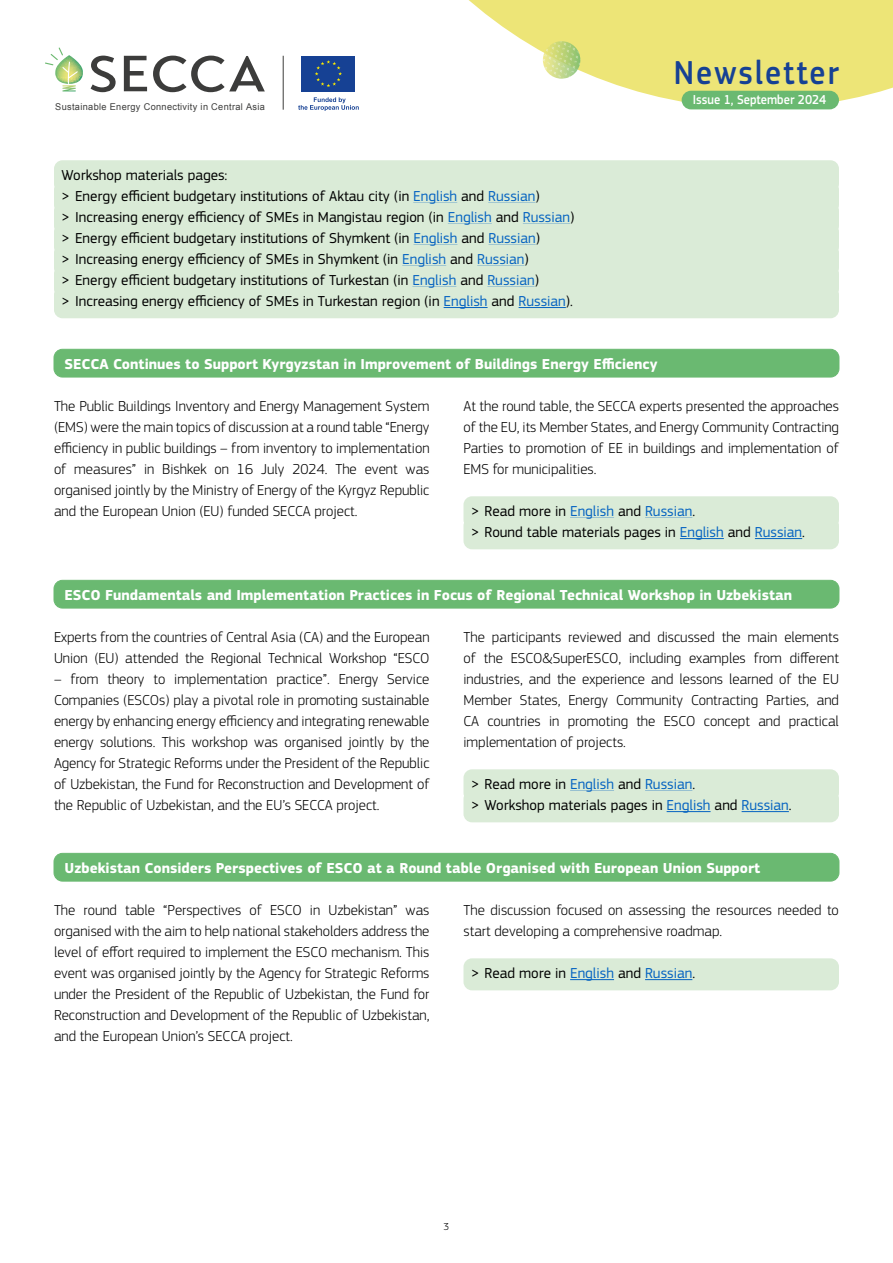
<style>
.page{position:relative;width:893px;height:1263px;background:#fff}
.page>*{position:absolute;margin:0;border:0;box-sizing:border-box;transform-origin:0 0}
.t1{font:500 34.5px "EC Square Sans Pro";letter-spacing:.06em;color:#164194;scale:.91 1}
.t2{font:300 15px/21px "EC Square Sans Pro";color:#000;text-align:justify}
.Box_vert{font:15px "EC Square Sans Pro";color:#000}
.Bold_Vert{font:700 15px "EC Square Sans Pro";color:#fff}
.t3{font:500 13.5px "EC Square Sans Pro";color:#fff;scale:.91 1}
.t4{font:300 10.5px "EC Square Sans Pro";color:#000}
.t5{font:9.3px "Arial";letter-spacing:.035em;color:#3c3c3b}
.s1{color:#0563c1}
</style>
<div class="page">
<svg style="left:469px;top:0;width:424px;height:108px;fill:#ede577"></svg>
<div style="left:301px;top:56px;width:54px;height:36px;background:#164194"></div>
<svg style="left:315px;top:60px;width:27px;height:27px"></svg>
<svg style="left:298px;top:97px;width:61px;height:14px"></svg>
<hr style="left:283px;top:56px;width:1px;height:54px;background:#3c3c3b">
<svg style="left:91px;top:56px;width:25px;height:36px"></svg>
<svg style="left:124px;top:56px;width:23px;height:35px"></svg>
<svg style="left:153px;top:56px;width:112px;height:36px"></svg>
<svg style="left:45px;top:47px;width:38px;height:44px"></svg>
<div style="left:682px;top:91px;width:157px;height:18px;background:#6ab971;border-radius:9px"></div>
<svg style="left:543px;top:41px;width:37px;height:38px"></svg>
<div style="left:54px;top:160px;width:785px;height:32px;background:#daebd7;border-radius:9px"></div>
<div style="left:54px;top:181px;width:785px;height:32px;background:#daebd7;border-radius:9px"></div>
<div style="left:54px;top:202px;width:785px;height:32px;background:#daebd7;border-radius:9px"></div>
<div style="left:54px;top:223px;width:785px;height:32px;background:#daebd7;border-radius:9px"></div>
<div style="left:54px;top:244px;width:785px;height:32px;background:#daebd7;border-radius:9px"></div>
<div style="left:54px;top:265px;width:785px;height:32px;background:#daebd7;border-radius:9px"></div>
<div style="left:54px;top:286px;width:785px;height:32px;background:#daebd7;border-radius:9px"></div>
<hr style="left:444px;top:307px;width:44px;height:1px;background:#0563c1">
<hr style="left:519px;top:307px;width:47px;height:1px;background:#0563c1">
<div style="left:54px;top:349px;width:785px;height:28px;background:#6ab971;border-radius:9px"></div>
<div style="left:54px;top:349px;width:785px;height:28px;border:1px solid #6ab971;border-radius:9px"></div>
<div style="left:463px;top:496px;width:376px;height:32px;background:#daebd7;border-radius:9px"></div>
<div style="left:463px;top:517px;width:376px;height:32px;background:#daebd7;border-radius:9px"></div>
<hr style="left:680px;top:538px;width:44px;height:1px;background:#0563c1">
<hr style="left:755px;top:538px;width:47px;height:1px;background:#0563c1">
<div style="left:54px;top:580px;width:785px;height:28px;background:#6ab971;border-radius:9px"></div>
<div style="left:54px;top:580px;width:785px;height:28px;border:1px solid #6ab971;border-radius:9px"></div>
<div style="left:463px;top:769px;width:376px;height:32px;background:#daebd7;border-radius:9px"></div>
<div style="left:463px;top:790px;width:376px;height:32px;background:#daebd7;border-radius:9px"></div>
<hr style="left:667px;top:811px;width:44px;height:1px;background:#0563c1">
<hr style="left:742px;top:811px;width:47px;height:1px;background:#0563c1">
<div style="left:54px;top:853px;width:785px;height:28px;background:#6ab971;border-radius:9px"></div>
<div style="left:54px;top:853px;width:785px;height:28px;border:1px solid #6ab971;border-radius:9px"></div>
<div style="left:463px;top:958px;width:376px;height:32px;background:#daebd7;border-radius:9px"></div>
<hr style="left:570px;top:979px;width:44px;height:1px;background:#0563c1">
<hr style="left:645px;top:979px;width:47px;height:1px;background:#0563c1">
<p class="t5" style="left:55px;top:100px;width:211px">Sustainable Energy Connectivity in Central Asia</p>
<p class="Box_vert" style="left:62px;top:166px;width:168px">Workshop materials pages:</p>
<p class="Box_vert" style="left:62px;top:187px;width:480px">&gt; Energy efficient budgetary institutions of Aktau city (in <span class="s1">English</span> and <span class="s1">Russian</span>)</p>
<p class="Box_vert" style="left:62px;top:208px;width:514px">&gt; Increasing energy efficiency of SMEs in Mangistau region (in <span class="s1">English</span> and <span class="s1">Russian</span>)</p>
<p class="Box_vert" style="left:62px;top:229px;width:480px">&gt; Energy efficient budgetary institutions of Shymkent (in <span class="s1">English</span> and <span class="s1">Russian</span>)</p>
<p class="Box_vert" style="left:62px;top:250px;width:469px">&gt; Increasing energy efficiency of SMEs in Shymkent (in <span class="s1">English</span> and <span class="s1">Russian</span>)</p>
<p class="Box_vert" style="left:62px;top:271px;width:479px">&gt; Energy efficient budgetary institutions of Turkestan (in <span class="s1">English</span> and <span class="s1">Russian</span>)</p>
<p class="Box_vert" style="left:62px;top:292px;width:513px">&gt; Increasing energy efficiency of SMEs in Turkestan region (in <span class="s1">English</span> and <span class="s1">Russian</span>).</p>
<h1 class="t1" style="left:674px;top:52px;width:183px">Newsletter</h1>
<p class="t3" style="left:693px;top:92px;width:148px">Issue 1, September 2024</p>
<p class="Bold_Vert" style="left:64px;top:355px;width:595px">SECCA Continues to Support Kyrgyzstan in Improvement of Buildings Energy Efficiency</p>
<p class="t2" style="left:54px;top:395px;width:377px">The Public Buildings Inventory and Energy Management System (EMS) were the main topics of discussion at a round table “Energy efficiency in public buildings – from inventory to implementation of measures” in Bishkek on 16 July 2024. The event was organised jointly by the Ministry of Energy of the Kyrgyz Republic and the European Union (EU) funded SECCA project.</p>
<p class="t2" style="left:463px;top:395px;width:377px">At the round table, the SECCA experts presented the approaches of the EU, its Member States, and Energy Community Contracting Parties to promotion of EE in buildings and implementation of EMS for municipalities.</p>
<p class="Box_vert" style="left:471px;top:502px;width:226px">&gt; Read more in <span class="s1">English</span> and <span class="s1">Russian</span>.</p>
<p class="Box_vert" style="left:471px;top:523px;width:335px">&gt; Round table materials pages in <span class="s1">English</span> and <span class="s1">Russian</span>.</p>
<p class="Bold_Vert" style="left:64px;top:586px;width:729px">ESCO Fundamentals and Implementation Practices in Focus of Regional Technical Workshop in Uzbekistan</p>
<p class="t2" style="left:54px;top:626px;width:377px">Experts from the countries of Central Asia (CA) and the European<br>Union (EU) attended the Regional Technical Workshop “ESCO</p>
<p class="t2" style="left:54px;top:668px;width:377px">– from theory to implementation practice”. Energy Service Companies (ESCOs) play a pivotal role in promoting sustainable energy by enhancing energy efficiency and integrating renewable energy solutions. This workshop was organised jointly by the Agency for Strategic Reforms under the President of the Republic of Uzbekistan, the Fund for Reconstruction and Development of the Republic of Uzbekistan, and the EU’s SECCA project.</p>
<p class="t2" style="left:463px;top:626px;width:377px">The participants reviewed and discussed the main elements of the ESCO&amp;SuperESCO, including examples from different industries, and the experience and lessons learned of the EU Member States, Energy Community Contracting Parties, and CA countries in promoting the ESCO concept and practical implementation of projects.</p>
<p class="Box_vert" style="left:471px;top:775px;width:226px">&gt; Read more in <span class="s1">English</span> and <span class="s1">Russian</span>.</p>
<p class="Box_vert" style="left:471px;top:796px;width:322px">&gt; Workshop materials pages in <span class="s1">English</span> and <span class="s1">Russian</span>.</p>
<p class="Bold_Vert" style="left:64px;top:859px;width:697px">Uzbekistan Considers Perspectives of ESCO at a Round table Organised with European Union Support</p>
<p class="t2" style="left:54px;top:899px;width:377px">The round table “Perspectives of ESCO in Uzbekistan” was organised with the aim to help national stakeholders address the level of effort required to implement the ESCO mechanism. This event was organised jointly by the Agency for Strategic Reforms under the President of the Republic of Uzbekistan, the Fund for Reconstruction and Development of the Republic of Uzbekistan, and the European Union’s SECCA project.</p>
<p class="t2" style="left:463px;top:899px;width:377px">The discussion focused on assessing the resources needed to start developing a comprehensive roadmap.</p>
<p class="Box_vert" style="left:471px;top:964px;width:226px">&gt; Read more in <span class="s1">English</span> and <span class="s1">Russian</span>.</p>
<p class="t4" style="left:444px;top:1220px;width:7px">3</p>
</div>
